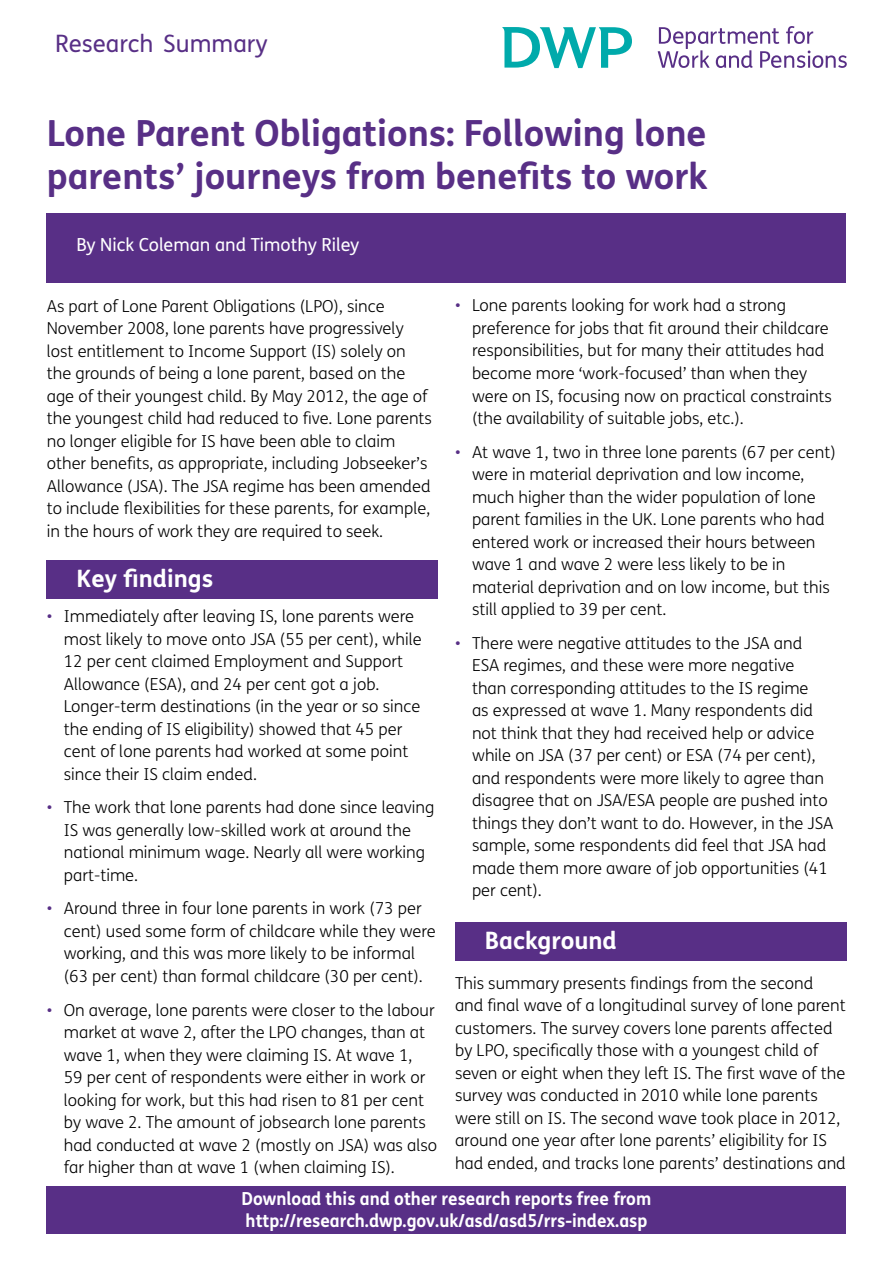
<style>
.page{position:relative;width:893px;height:1263px;background:#fff}
.page>*{position:absolute;margin:0;border:0;box-sizing:border-box;transform-origin:0 0}
.Main_heading{font:700 36px/43.2px "FS Me";color:#582f86}
.t1{font:700 24px "FS Me";color:#fff}
.Lh_header{font:24px "FS Me";color:#582f86}
.Web_address_line{font:700 18px/21.6px "FS Me";color:#fff;scale:.95 1}
.Author{font:18px "FS Me";color:#fff}
.Sub_1{font:300 16.5px/22.5px "FS Me";color:#000}
.Main_text{font:300 16.5px/22.5px "FS Me";color:#000}
.s1{color:#582f86}
</style>
<div class="page">
<div style="left:47px;top:1186px;width:799px;height:47px;background:#582f86"></div>
<svg style="left:502px;top:26px;width:345px;height:43px"></svg>
<div style="left:455px;top:922px;width:391px;height:38px;background:#582f86"></div>
<div style="left:47px;top:560px;width:391px;height:39px;background:#582f86"></div>
<div style="left:47px;top:213px;width:799px;height:69px;background:#582f86"></div>
<p class="Lh_header" style="left:55px;top:27px;width:214px">Research Summary</p>
<p class="Main_heading" style="left:47px;top:110px;width:662px">Lone Parent Obligations: Following lone parents’ journeys from benefits to work</p>
<p class="Author" style="left:77px;top:233px;width:284px">By Nick Coleman and Timothy Riley</p>
<p class="Sub_1" style="left:472px;top:294px;width:361px;text-indent:-17px"><span class="s1">•</span> Lone parents looking for work had a strong preference for jobs that fit around their childcare responsibilities, but for many their attitudes had become more ‘work-focused’ than when they were on IS, focusing now on practical constraints (the availability of suitable jobs, etc.).</p>
<p class="Sub_1" style="left:472px;top:440px;width:365px;text-indent:-17px"><span class="s1">•</span> At wave 1, two in three lone parents (67 per cent) were in material deprivation and low income, much higher than the wider population of lone parent families in the UK. Lone parents who had entered work or increased their hours between wave 1 and wave 2 were less likely to be in material deprivation and on low income, but this still applied to 39 per cent.</p>
<p class="Sub_1" style="left:472px;top:631px;width:363px;text-indent:-17px"><span class="s1">•</span> There were negative attitudes to the JSA and ESA regimes, and these were more negative<br>than corresponding attitudes to the IS regime<br>as expressed at wave 1. Many respondents did not think that they had received help or advice while on JSA (37 per cent) or ESA (74 per cent), and respondents were more likely to agree than disagree that on JSA/ESA people are pushed into things they don’t want to do. However, in the JSA sample, some respondents did feel that JSA had made them more aware of job opportunities (41 per cent).</p>
<h2 class="t1" style="left:485px;top:922px;width:134px">Background</h2>
<p class="Main_text" style="left:455px;top:971px;width:392px">This summary presents findings from the second and final wave of a longitudinal survey of lone parent customers. The survey covers lone parents affected by LPO, specifically those with a youngest child of seven or eight when they left IS. The first wave of the survey was conducted in 2010 while lone parents were still on IS. The second wave took place in 2012, around one year after lone parents’ eligibility for IS had ended, and tracks lone parents’ destinations and</p>
<p class="Web_address_line" style="left:242px;top:1187px;width:433px">Download this and other research reports free from http://research.dwp.gov.uk/asd/asd5/rrs-index.asp</p>
<p class="Main_text" style="left:47px;top:294px;width:387px">As part of Lone Parent Obligations (LPO), since November 2008, lone parents have progressively lost entitlement to Income Support (IS) solely on the grounds of being a lone parent, based on the age of their youngest child. By May 2012, the age of the youngest child had reduced to five. Lone parents no longer eligible for IS have been able to claim other benefits, as appropriate, including Jobseeker’s Allowance (JSA). The JSA regime has been amended to include flexibilities for these parents, for example, in the hours of work they are required to seek.</p>
<h2 class="t1" style="left:77px;top:560px;width:138px">Key findings</h2>
<p class="Sub_1" style="left:64px;top:604px;width:359px;text-indent:-17px"><span class="s1">•</span> Immediately after leaving IS, lone parents were most likely to move onto JSA (55 per cent), while 12 per cent claimed Employment and Support Allowance (ESA), and 24 per cent got a job.<br>Longer-term destinations (in the year or so since the ending of IS eligibility) showed that 45 per cent of lone parents had worked at some point since their IS claim ended.</p>
<p class="Sub_1" style="left:64px;top:796px;width:372px;text-indent:-17px"><span class="s1">•</span> The work that lone parents had done since leaving IS was generally low-skilled work at around the national minimum wage. Nearly all were working part-time.</p>
<p class="Sub_1" style="left:64px;top:897px;width:373px;text-indent:-17px"><span class="s1">•</span> Around three in four lone parents in work (73 per cent) used some form of childcare while they were working, and this was more likely to be informal (63 per cent) than formal childcare (30 per cent).</p>
<p class="Sub_1" style="left:64px;top:998px;width:375px;text-indent:-17px"><span class="s1">•</span> On average, lone parents were closer to the labour market at wave 2, after the LPO changes, than at wave 1, when they were claiming IS. At wave 1,<br>59 per cent of respondents were either in work or looking for work, but this had risen to 81 per cent by wave 2. The amount of jobsearch lone parents had conducted at wave 2 (mostly on JSA) was also far higher than at wave 1 (when claiming IS).</p>
</div>
